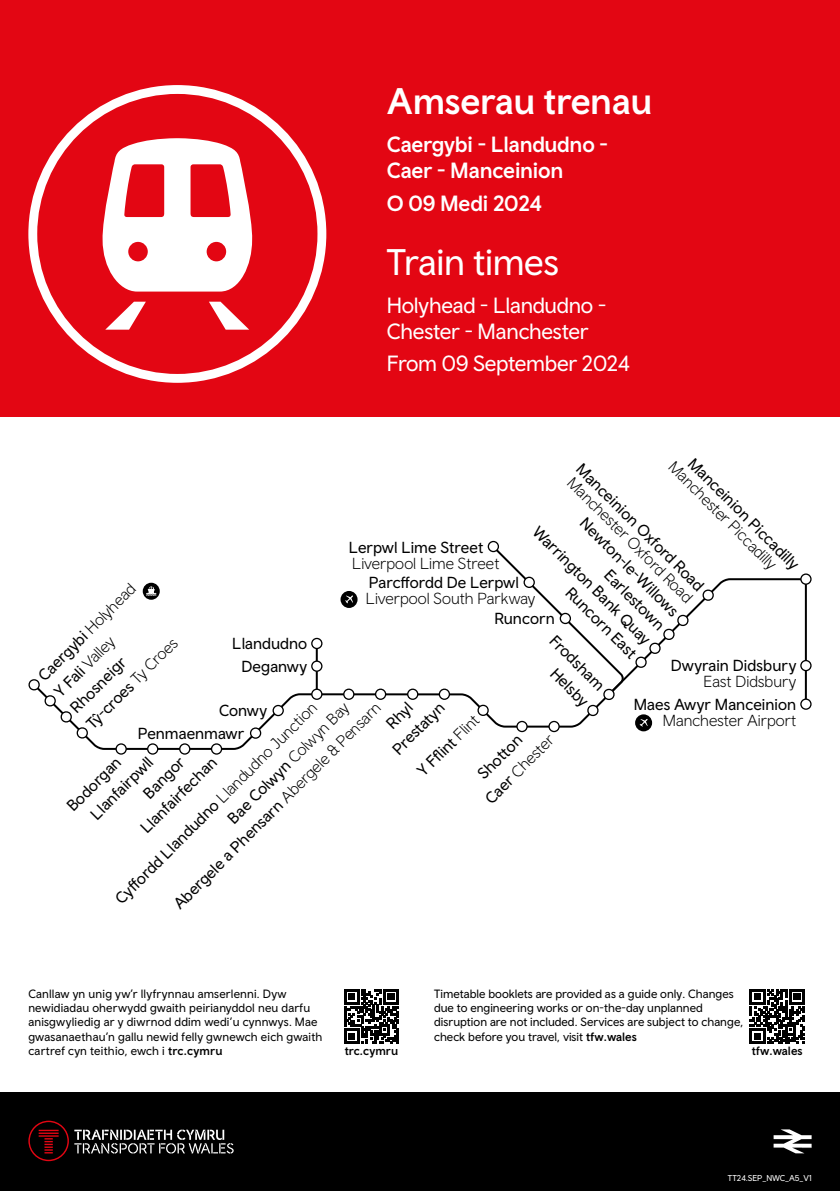
<style>
.page{position:relative;width:840px;height:1191px;background:#fff}
.page>*{position:absolute;margin:0;border:0;box-sizing:border-box;transform-origin:0 0}
.t1{font:500 37px "Wales Sans Body";letter-spacing:-.015em;color:#fff}
.t2{font:37px "Wales Sans Body";letter-spacing:-.01em;color:#fff}
.t3{font:22px/26.4px "Wales Sans Body";letter-spacing:-.015em;color:#fff}
.t4{font:500 22px/26.4px "Wales Sans Body";letter-spacing:-.015em;color:#fff}
.t5{font:16px/22.6px "Wales Sans Body";color:#000}
.t6{font:300 16px "Wales Sans Body";letter-spacing:.01em;color:#000}
.t7{font:12px/14.4px "Wales Sans Body";letter-spacing:.01em;color:#000}
.t8{font:500 12px "Wales Sans Body";letter-spacing:.005em;color:#000}
.t9{font:8.6px "Wales Sans Body";color:#fff}
.s1{font-weight:300}
.s2{font-weight:500}
</style>
<div class="page">
<svg style="left:80px;top:578px;width:727px;height:173px"></svg>
<div style="left:0;top:0;width:839px;height:416px;background:#e30613"></div>
<div style="left:0;top:1092px;width:839px;height:99px;background:#000"></div>
<svg style="left:28px;top:85px;width:298px;height:298px"></svg>
<svg style="left:28px;top:1120px;width:205px;height:41px"></svg>
<svg style="left:773px;top:1129px;width:38px;height:24px"></svg>
<svg style="left:344px;top:989px;width:54px;height:55px"></svg>
<svg style="left:749px;top:989px;width:55px;height:55px"></svg>
<svg style="left:28px;top:677px;width:62px;height:61px"></svg>
<div style="left:311px;top:638px;width:10px;height:10px;background:#fff;border-radius:50%"></div>
<div style="left:311px;top:638px;width:11px;height:11px;border:1px solid #000;border-radius:50%"></div>
<svg style="left:311px;top:661px;width:10px;height:10px"></svg>
<div style="left:311px;top:660px;width:11px;height:12px;border:1px solid #000;border-radius:50%"></div>
<svg style="left:702px;top:588px;width:13px;height:14px"></svg>
<svg style="left:635px;top:613px;width:54px;height:56px"></svg>
<svg style="left:475px;top:543px;width:150px;height:175px"></svg>
<svg style="left:800px;top:660px;width:10px;height:10px"></svg>
<div style="left:799px;top:660px;width:12px;height:11px;border:1px solid #000;border-radius:50%"></div>
<svg style="left:800px;top:699px;width:10px;height:10px"></svg>
<div style="left:799px;top:698px;width:12px;height:12px;border:1px solid #000;border-radius:50%"></div>
<svg style="left:634px;top:714px;width:17px;height:17px"></svg>
<svg style="left:340px;top:591px;width:17px;height:17px"></svg>
<svg style="left:143px;top:583px;width:17px;height:17px"></svg>
<svg style="left:116px;top:744px;width:10px;height:10px"></svg>
<div style="left:115px;top:743px;width:12px;height:11px;border:1px solid #000;border-radius:50%"></div>
<div style="left:148px;top:744px;width:10px;height:10px;background:#fff;border-radius:50%"></div>
<div style="left:147px;top:743px;width:11px;height:11px;border:1px solid #000;border-radius:50%"></div>
<div style="left:180px;top:744px;width:10px;height:10px;background:#fff;border-radius:50%"></div>
<div style="left:179px;top:743px;width:11px;height:11px;border:1px solid #000;border-radius:50%"></div>
<svg style="left:211px;top:744px;width:10px;height:10px"></svg>
<div style="left:211px;top:743px;width:11px;height:11px;border:1px solid #000;border-radius:50%"></div>
<svg style="left:250px;top:728px;width:10px;height:10px"></svg>
<div style="left:250px;top:727px;width:11px;height:12px;border:1px solid #000;border-radius:50%"></div>
<svg style="left:273px;top:705px;width:10px;height:10px"></svg>
<div style="left:272px;top:705px;width:12px;height:11px;border:1px solid #000;border-radius:50%"></div>
<svg style="left:311px;top:689px;width:10px;height:10px"></svg>
<div style="left:311px;top:688px;width:11px;height:12px;border:1px solid #000;border-radius:50%"></div>
<svg style="left:343px;top:689px;width:10px;height:10px"></svg>
<div style="left:343px;top:688px;width:11px;height:12px;border:1px solid #000;border-radius:50%"></div>
<svg style="left:375px;top:689px;width:10px;height:10px"></svg>
<div style="left:375px;top:688px;width:11px;height:12px;border:1px solid #000;border-radius:50%"></div>
<svg style="left:407px;top:689px;width:10px;height:10px"></svg>
<div style="left:407px;top:688px;width:11px;height:12px;border:1px solid #000;border-radius:50%"></div>
<svg style="left:439px;top:689px;width:10px;height:10px"></svg>
<div style="left:438px;top:688px;width:12px;height:12px;border:1px solid #000;border-radius:50%"></div>
<svg style="left:516px;top:721px;width:10px;height:10px"></svg>
<div style="left:516px;top:721px;width:11px;height:11px;border:1px solid #000;border-radius:50%"></div>
<svg style="left:548px;top:721px;width:10px;height:10px"></svg>
<div style="left:548px;top:721px;width:11px;height:11px;border:1px solid #000;border-radius:50%"></div>
<svg style="left:800px;top:574px;width:10px;height:10px"></svg>
<div style="left:799px;top:573px;width:12px;height:12px;border:1px solid #000;border-radius:50%"></div>
<svg style="left:560px;top:613px;width:10px;height:10px"></svg>
<div style="left:559px;top:613px;width:11px;height:11px;border:1px solid #000;border-radius:50%"></div>
<svg style="left:524px;top:577px;width:10px;height:10px"></svg>
<div style="left:523px;top:576px;width:11px;height:12px;border:1px solid #000;border-radius:50%"></div>
<svg style="left:488px;top:541px;width:10px;height:10px"></svg>
<div style="left:487px;top:541px;width:11px;height:11px;border:1px solid #000;border-radius:50%"></div>
<h1 class="t1" style="left:386px;top:79px;width:267px">Amserau trenau</h1>
<h2 class="t4" style="left:386px;top:131px;width:222px">Caergybi - Llandudno -<br>Caer - Manceinion</h2>
<h2 class="t4" style="left:386px;top:189px;width:156px">O 09 Medi 2024</h2>
<h1 class="t2" style="left:386px;top:240px;width:174px">Train times</h1>
<h2 class="t3" style="left:386px;top:291px;width:221px">Holyhead - Llandudno -<br>Chester - Manchester</h2>
<h2 class="t3" style="left:386px;top:350px;width:244px">From 09 September 2024</h2>
<p class="t5" style="left:698px;top:452px;width:151px;rotate:45deg">Manceinion Piccadilly</p>
<p class="t6" style="left:678px;top:457px;width:147px;rotate:45deg">Manchester Piccadilly</p>
<p class="t5" style="left:587px;top:458px;width:174px;rotate:45deg">Manceinion Oxford Road</p>
<p class="t6" style="left:576px;top:473px;width:171px;rotate:45deg">Manchester Oxford Road</p>
<p class="t5" style="left:570px;top:493px;width:161px;line-height:19.8px;text-align:right;rotate:45deg">Newton-le-Willows<br>Earlestown<br>Warrington Bank Quay<br>Runcorn East</p>
<p class="t5" style="left:349px;top:535px;width:136px">Lerpwl Lime Street</p>
<p class="t6" style="left:352px;top:553px;width:148px">Liverpool Lime Street</p>
<p class="t5" style="left:369px;top:571px;width:151px">Parcffordd De Lerpwl</p>
<p class="t6" style="left:365px;top:589px;width:171px">Liverpool South Parkway</p>
<p class="t5" style="left:494px;top:607px;width:62px">Runcorn</p>
<p class="t5" style="left:33px;top:669px;width:132px;rotate:-45deg">Caergybi <span class="s1">Holyhead<br></span>Y Fali <span class="s1">Valley<br></span>Rhosneigr<br>Tŷ-croes <span class="s1">Ty Croes</span></p>
<p class="t5" style="left:560px;top:629px;width:72px;text-align:right;rotate:45deg">Frodsham<br>Helsby</p>
<p class="t5" style="left:232px;top:632px;width:76px;text-align:center">Llandudno<br>Deganwy</p>
<p class="t5" style="left:670px;top:654px;width:127px">Dwyrain Didsbury</p>
<p class="t6" style="left:703px;top:672px;width:94px">East Didsbury</p>
<p class="t5" style="left:633px;top:692px;width:164px">Maes Awyr Manceinion</p>
<p class="t6" style="left:662px;top:710px;width:135px">Manchester Airport</p>
<p class="t5" style="left:168px;top:898px;width:287px;rotate:-45deg">Abergele a Phensarn <span class="s1">Abergele &amp; Pensarn</span></p>
<p class="t5" style="left:380px;top:717px;width:31px;rotate:-45deg">Rhyl</p>
<p class="t5" style="left:222px;top:812px;width:165px;rotate:-45deg">Bae Colwyn <span class="s1">Colwyn Bay</span></p>
<p class="t5" style="left:386px;top:743px;width:68px;rotate:-45deg">Prestatyn</p>
<p class="t5" style="left:109px;top:893px;width:279px;rotate:-45deg">Cyff ordd Llandudno <span class="s1">Llandudno Junction</span></p>
<p class="t5" style="left:138px;top:698px;width:130px;text-indent:81px">Conwy<br>Penmaenmawr</p>
<p class="t5" style="left:411px;top:765px;width:81px;rotate:-45deg">Y Ffl int <span class="s1">Flint</span></p>
<p class="t5" style="left:463px;top:776px;width:91px;text-indent:12px;rotate:-45deg">Shotton<br>Caer <span class="s1">Chester</span></p>
<p class="t5" style="left:85px;top:808px;width:82px;rotate:-45deg">Llanfairpwll</p>
<p class="t5" style="left:137px;top:787px;width:53px;rotate:-45deg">Bangor</p>
<p class="t5" style="left:61px;top:800px;width:71px;rotate:-45deg">Bodorgan</p>
<p class="t5" style="left:135px;top:822px;width:102px;rotate:-45deg">Llanfairfechan</p>
<p class="t7" style="left:28px;top:985px;width:295px">Canllaw yn unig yw’r llyfrynnau amserlenni. Dyw newidiadau oherwydd gwaith peirianyddol neu darfu anisgwyliedig ar y diwrnod ddim wedi’u cynnwys. Mae gwasanaethau’n gallu newid felly gwnewch eich gwaith cartref cyn teithio, ewch i <span class="s2">trc.cymru</span></p>
<p class="t8" style="left:344px;top:1043px;width:55px">trc.cymru</p>
<p class="t7" style="left:434px;top:985px;width:310px">Timetable booklets are provided as a guide only. Changes due to engineering works or on-the-day unplanned disruption are not included. Services are subject to change, check before you travel, visit <span class="s2">tfw.wales</span></p>
<p class="t8" style="left:751px;top:1043px;width:52px">tfw.wales</p>
<p class="t9" style="left:727px;top:1172px;width:85px">TT24.SEP_NWC_A5_V1</p>
</div>
